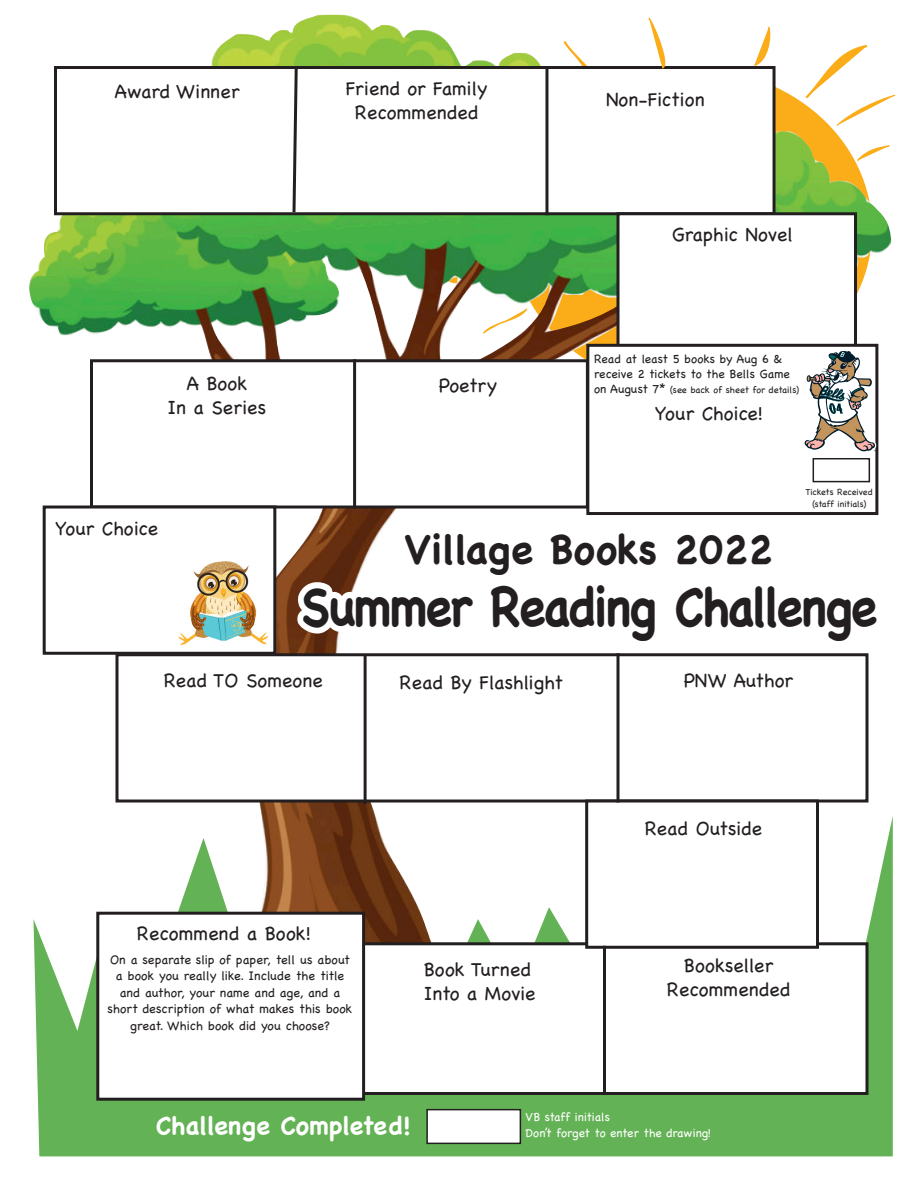
<style>
.page{position:relative;width:918px;height:1188px;background:#fff}
.page>*{position:absolute;margin:0;border:0;box-sizing:border-box;transform-origin:0 0}
.t1{font:700 54px "Chalkboard";letter-spacing:-.04em;color:#231f20;scale:.9 1}
.t2{font:700 40.5px "Chalkboard";color:#231f20}
.t3{font:700 25.35px "Chalkboard";color:#fff}
.t4{font:19.5px "Chalkboard";color:#231f20}
.t5{font:12.75px/16.5px "Chalkboard";color:#231f20;text-align:center}
.t6{font:12.15px "Chalkboard";color:#231f20}
.t7{font:12px "Chalkboard";color:#fff}
.t8{font:9.45px "Chalkboard";color:#231f20}
.t9{font:9px "Chalkboard";letter-spacing:-.01em;color:#231f20}
.s1{font-size:12.15px}
.s2{color:#fff}
</style>
<div class="page">
<img style="left:29px;top:15px;width:863px;height:922px">
<svg style="left:561px;top:38px;width:42px;height:28px"></svg>
<svg style="left:34px;top:816px;width:859px;height:340px;fill:#6ab256"></svg>
<div style="left:54px;top:66px;width:722px;height:149px;background:#fff;border:3px solid #231f20"></div>
<div style="left:90px;top:359px;width:499px;height:150px;background:#fff;border:3px solid #231f20"></div>
<div style="left:116px;top:653px;width:752px;height:150px;background:#fff;border:3px solid #231f20"></div>
<div style="left:616px;top:212px;width:241px;height:138px;background:#fff;border:3px solid #231f20"></div>
<div style="left:43px;top:506px;width:233px;height:149px;background:#fff;border:3px solid #231f20"></div>
<svg style="left:291px;top:63px;width:8px;height:152px"></svg>
<hr style="left:545px;top:66px;width:3px;height:149px;background:#231f20">
<div style="left:341px;top:942px;width:527px;height:153px;background:#fff;border:3px solid #231f20"></div>
<div style="left:585px;top:800px;width:234px;height:149px;background:#fff;border:3px solid #231f20"></div>
<hr style="left:353px;top:359px;width:3px;height:150px;background:#231f20">
<hr style="left:364px;top:655px;width:3px;height:149px;background:#231f20">
<svg style="left:616px;top:653px;width:4px;height:150px"></svg>
<hr style="left:603px;top:946px;width:3px;height:149px;background:#231f20">
<svg style="left:803px;top:43px;width:93px;height:84px"></svg>
<svg style="left:647px;top:16px;width:23px;height:54px"></svg>
<svg style="left:753px;top:25px;width:18px;height:42px"></svg>
<svg style="left:481px;top:307px;width:48px;height:28px"></svg>
<svg style="left:855px;top:144px;width:36px;height:19px"></svg>
<img style="left:178px;top:561px;width:91px;height:84px">
<div style="left:426px;top:1109px;width:95px;height:35px;background:#fff;border:2px solid #231f20"></div>
<div style="left:586px;top:344px;width:292px;height:171px;background:#fff;border:3px solid #231f20"></div>
<div style="left:96px;top:912px;width:269px;height:189px;background:#fff;border:3px solid #231f20"></div>
<div style="left:813px;top:458px;width:57px;height:24px;background:#fff;border:2px solid #231f20"></div>
<svg style="left:803px;top:331px;width:73px;height:122px"></svg>
<p class="t4" style="left:115px;top:80px;width:127px">Award Winner</p>
<p class="t4" style="left:346px;top:77px;width:143px">Friend or Family</p>
<p class="t4" style="left:355px;top:101px;width:125px">Recommended</p>
<p class="t4" style="left:186px;top:372px;width:63px">A Book</p>
<p class="t4" style="left:439px;top:373px;width:60px">Poetry</p>
<p class="t4" style="left:167px;top:396px;width:100px">In a Series</p>
<p class="t4" style="left:606px;top:87px;width:100px">Non-Fiction</p>
<p class="t4" style="left:672px;top:222px;width:123px">Graphic Novel</p>
<p class="t6" style="left:594px;top:352px;width:190px">Read at least 5 books by Aug 6 &amp;</p>
<p class="t6" style="left:594px;top:367px;width:197px">receive 2 tickets to the Bells Game</p>
<p class="t8" style="left:594px;top:384px;width:206px"><span class="s1">on August 7*</span> (see back of sheet for details)</p>
<p class="t4" style="left:655px;top:402px;width:109px">Your Choice!</p>
<p class="t9" style="left:806px;top:486px;width:69px">Tickets Received</p>
<p class="t9" style="left:812px;top:498px;width:55px">(staff initials)</p>
<p class="t4" style="left:55px;top:517px;width:104px">Your Choice</p>
<p class="t2" style="left:404px;top:525px;width:370px">Village Books 2022</p>
<p class="t1" style="left:301px;top:575px;width:642px"><span class="s2">Su</span>mmer Reading Challenge</p>
<p class="t4" style="left:164px;top:669px;width:161px">Read TO Someone</p>
<p class="t4" style="left:400px;top:671px;width:165px">Read By Flashlight</p>
<p class="t4" style="left:137px;top:922px;width:175px">Recommend a Book!</p>
<p class="t5" style="left:108px;top:951px;width:246px">On a separate slip of paper, tell us about a book you really like. Include the title and author, your name and age, and a short description of what makes this book great. Which book did you choose?</p>
<p class="t4" style="left:424px;top:958px;width:109px">Book Turned</p>
<p class="t4" style="left:424px;top:982px;width:113px">Into a Movie</p>
<p class="t4" style="left:684px;top:669px;width:111px">PNW Author</p>
<p class="t4" style="left:645px;top:817px;width:119px">Read Outside</p>
<p class="t4" style="left:684px;top:954px;width:91px">Bookseller</p>
<p class="t4" style="left:667px;top:978px;width:125px">Recommended</p>
<p class="t3" style="left:156px;top:1110px;width:257px">Challenge Completed!</p>
<p class="t7" style="left:526px;top:1110px;width:86px">VB staff initials</p>
<p class="t7" style="left:526px;top:1126px;width:187px">Don’t forget to enter the drawing!</p>
</div>
